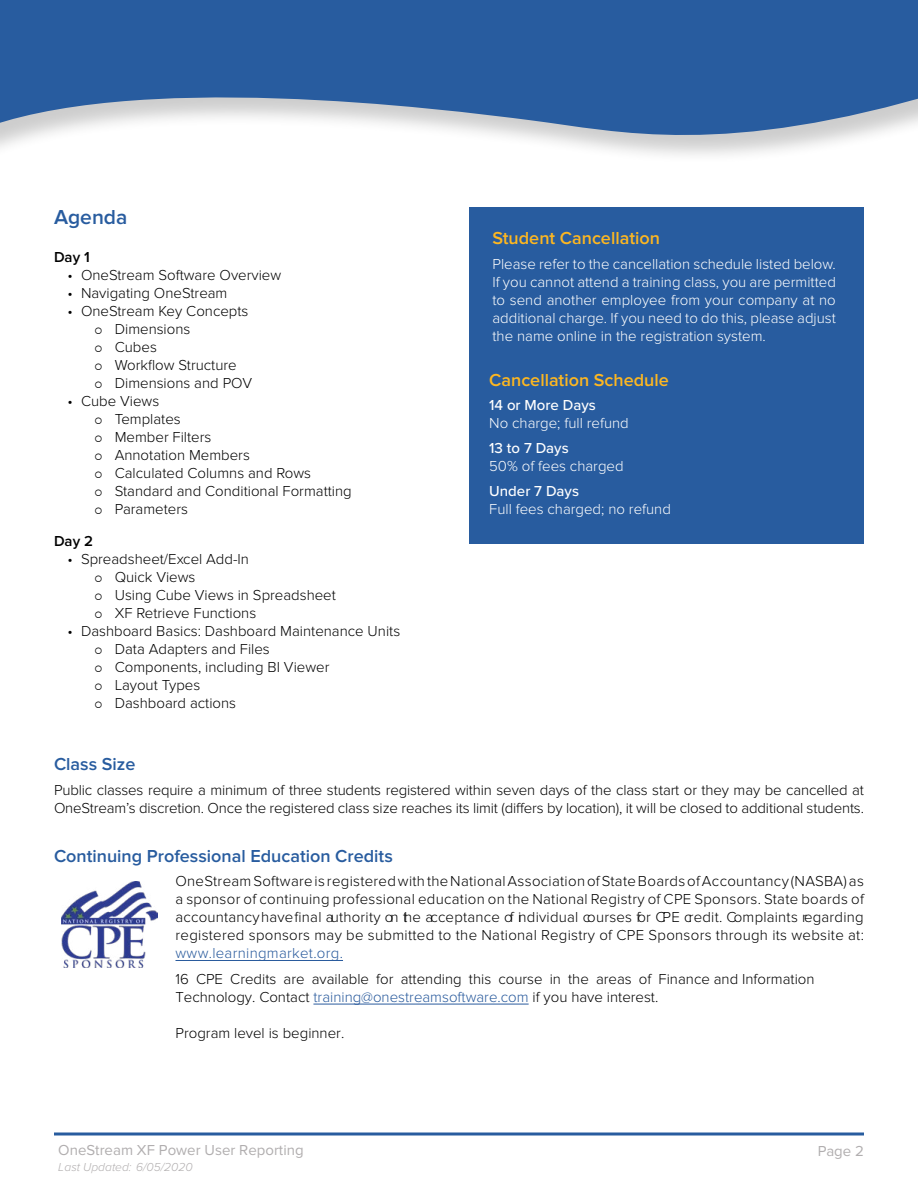
<style>
.page{position:relative;width:918px;height:1188px;background:#fff}
.page>*{position:absolute;margin:0;border:0;box-sizing:border-box;transform-origin:0 0}
.t1{font:600 21px "Proxima Nova";color:#285c9f}
.t2{font:600 18px "Proxima Nova";color:#285c9f}
.t3{font:600 18px "Proxima Nova";color:#fdb721}
.t4{font:300 15px/18px "Proxima Nova";color:#000}
.t5{font:300 15px/18px "Proxima Nova";color:#fff;text-align:justify}
.t6{font:15px "Proxima Nova";color:#b1aeaf}
.t7{font:500 15px "Proxima Nova";color:#fff}
.t8{font:300 15px "Proxima Nova";letter-spacing:.02em;color:#2a5b9d}
.t9{font:600 15px "Proxima Nova";color:#000}
.t10{font:italic 300 12px "Proxima Nova";color:#b1aeaf}
.s1{color:#2a5b9d}
</style>
<div class="page">
<svg style="left:54px;top:1132px;width:810px;height:4px;background:#5d84b6"></svg>
<svg style="left:0;top:0;width:918px;height:155px;fill:#285c9f"></svg>
<div style="left:470px;top:207px;width:394px;height:336px;background:#285c9f"></div>
<hr style="left:313px;top:1004px;width:216px;height:1px;background:#2a5b9d">
<hr style="left:176px;top:960px;width:167px;height:1px;background:#2a5b9d">
<img style="left:61px;top:882px;width:97px;height:85px">
<h1 class="t1" style="left:54px;top:205px;width:75px">Agenda</h1>
<p class="t9" style="left:54px;top:249px;width:37px">Day 1</p>
<p class="t4" style="left:68px;top:266px;width:215px">• OneStream Software Overview</p>
<p class="t4" style="left:68px;top:284px;width:161px">• Navigating OneStream</p>
<p class="t4" style="left:115px;top:302px;width:139px;text-indent:-47px">• OneStream Key Concepts<br>Dimensions<br>Cubes<br>Workflow Structure<br>Dimensions and POV</p>
<p class="t4" style="left:115px;top:392px;width:239px;text-indent:-47px">• Cube Views<br>Templates<br>Member Filters<br>Annotation Members<br>Calculated Columns and Rows<br>Standard and Conditional Formatting<br>Parameters</p>
<p class="t9" style="left:54px;top:532px;width:41px">Day 2</p>
<p class="t4" style="left:115px;top:550px;width:223px;text-indent:-47px">• Spreadsheet/Excel Add-In<br>Quick Views<br>Using Cube Views in Spreadsheet<br>XF Retrieve Functions</p>
<p class="t4" style="left:115px;top:622px;width:287px;text-indent:-47px">• Dashboard Basics: Dashboard Maintenance Units<br>Data Adapters and Files<br>Components, including BI Viewer<br>Layout Types<br>Dashboard actions</p>
<p class="t3" style="left:492px;top:228px;width:169px">Student Cancellation</p>
<p class="t5" style="left:492px;top:255px;width:345px">Please refer to the cancellation schedule listed below.<br>If you cannot attend a training class, you are permitted to send another employee from your company at no additional charge. If you need to do this, please adjust the name online in the registration system.</p>
<p class="t3" style="left:489px;top:369px;width:181px">Cancellation Schedule</p>
<p class="t7" style="left:489px;top:394px;width:108px">14 or More Days</p>
<p class="t5" style="left:489px;top:415px;width:141px">No charge; full refund</p>
<p class="t7" style="left:489px;top:437px;width:81px">13 to 7 Days</p>
<p class="t5" style="left:489px;top:457px;width:136px">50% of fees charged</p>
<p class="t7" style="left:489px;top:480px;width:91px">Under 7 Days</p>
<p class="t5" style="left:489px;top:500px;width:183px">Full fees charged; no refund</p>
<p class="t2" style="left:54px;top:754px;width:83px">Class Size</p>
<p class="t4" style="left:54px;top:781px;width:812px">Public classes require a minimum of three students registered within seven days of the class start or they may be cancelled at<br>OneStream’s discretion. Once the registered class size reaches its limit (differs by location), it will be closed to additional students.</p>
<p class="t2" style="left:54px;top:845px;width:340px">Continuing Professional Education Credits</p>
<p class="t4" style="left:176px;top:873px;width:690px;text-align:justify">OneStream Software is registered with the National Association of State Boards of Accountancy (NASBA) as a sponsor of continuing professional education on the National Registry of CPE Sponsors. State boards of accountancy have final authority on the acceptance of individual courses for CPE credit. Complaints regarding registered sponsors may be submitted to the National Registry of CPE Sponsors through its website at:</p>
<p class="t8" style="left:176px;top:945px;width:169px">www.learningmarket.org.</p>
<p class="t4" style="left:175px;top:970px;width:641px">16 CPE Credits are available for attending this course in the areas of Finance and Information<br>Technology. Contact <span class="s1">training@onestreamsoftware.com</span> if you have interest.</p>
<p class="t4" style="left:176px;top:1024px;width:170px">Program level is beginner.</p>
<p class="t6" style="left:58px;top:1141px;width:247px">OneStream XF Power User Reporting</p>
<p class="t10" style="left:58px;top:1160px;width:136px">Last Updated: 6/05/2020</p>
<p class="t6" style="left:818px;top:1142px;width:48px">Page 2</p>
</div>
